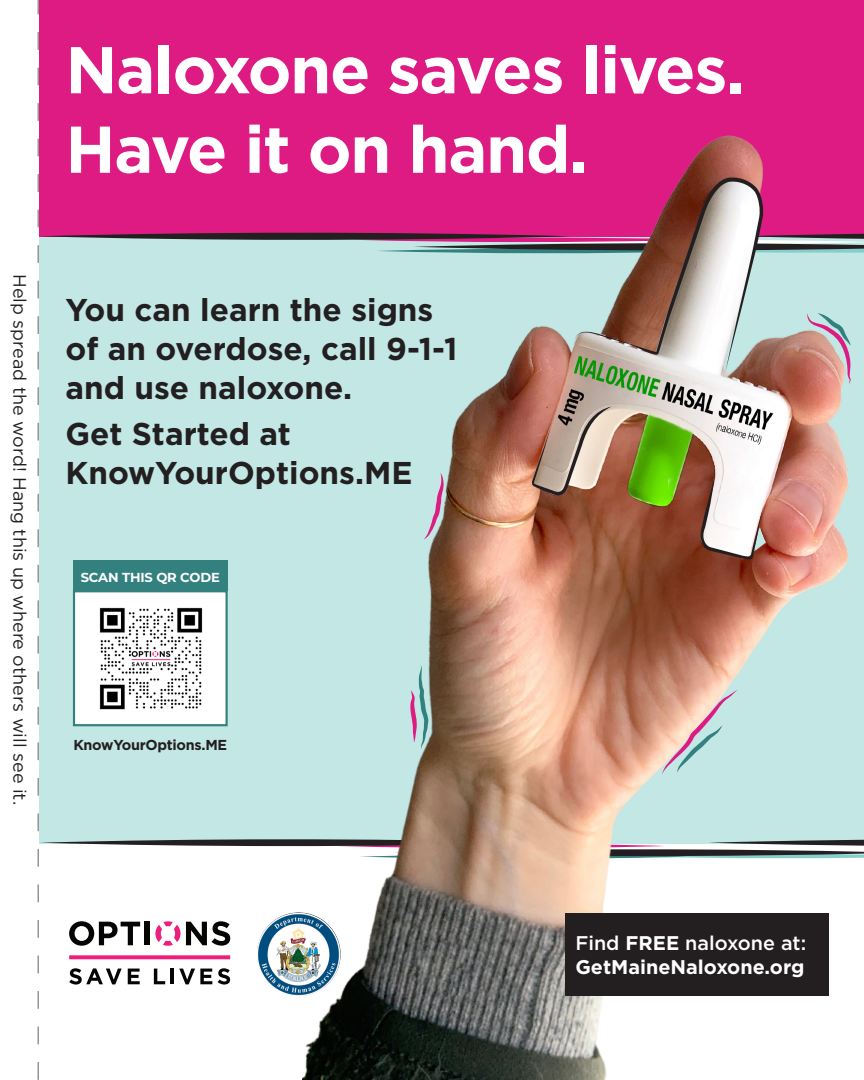
<style>
.page{position:relative;width:864px;height:1080px;background:#fff}
.page>*{position:absolute;margin:0;border:0;box-sizing:border-box;transform-origin:0 0}
.t1{font:700 66px "Gotham";letter-spacing:-.02em;color:#fff}
.t2{font:700 31.5px/39px "Gotham";color:#231f20}
.t3{font:700 19.8px "Gotham";color:#fff}
.t4{font:500 19.8px "Gotham";color:#fff}
.t5{font:18px "Gotham";color:#231f20}
.t6{font:700 14.4px "Gotham";letter-spacing:-.02em;color:#231f20}
.t7{font:700 13.05px "Montserrat";letter-spacing:-.01em;color:#fff}
.s1{font-weight:700}
</style>
<div class="page">
<img style="left:38px;top:0;width:826px;height:1080px">
<div style="left:73px;top:590px;width:155px;height:136px;background:#fff;border:2px solid #32817f"></div>
<img style="left:99px;top:607px;width:104px;height:103px">
<div style="left:73px;top:560px;width:155px;height:31px;background:#32817f"></div>
<div style="left:565px;top:913px;width:264px;height:83px;background:#231f20"></div>
<p class="t1" style="left:65px;top:26px;width:681px">Naloxone saves lives.</p>
<p class="t1" style="left:65px;top:106px;width:524px">Have it on hand.</p>
<p class="t5" style="left:32px;top:274px;width:532px;rotate:90deg">Help spread the word! Hang this up where others will see it.</p>
<p class="t2" style="left:65px;top:290px;width:394px">You can learn the signs of an overdose, call 9-1-1 and use naloxone.</p>
<p class="t2" style="left:65px;top:414px;width:349px">Get Started at<br>KnowYourOptions.ME</p>
<p class="t7" style="left:81px;top:568px;width:141px">SCAN THIS QR CODE</p>
<p class="t6" style="left:73px;top:735px;width:155px">KnowYourOptions.ME</p>
<p class="t4" style="left:575px;top:931px;width:232px">Find <span class="s1">FREE</span> naloxone at:</p>
<p class="t3" style="left:575px;top:954px;width:231px">GetMaineNaloxone.org</p>
</div>
